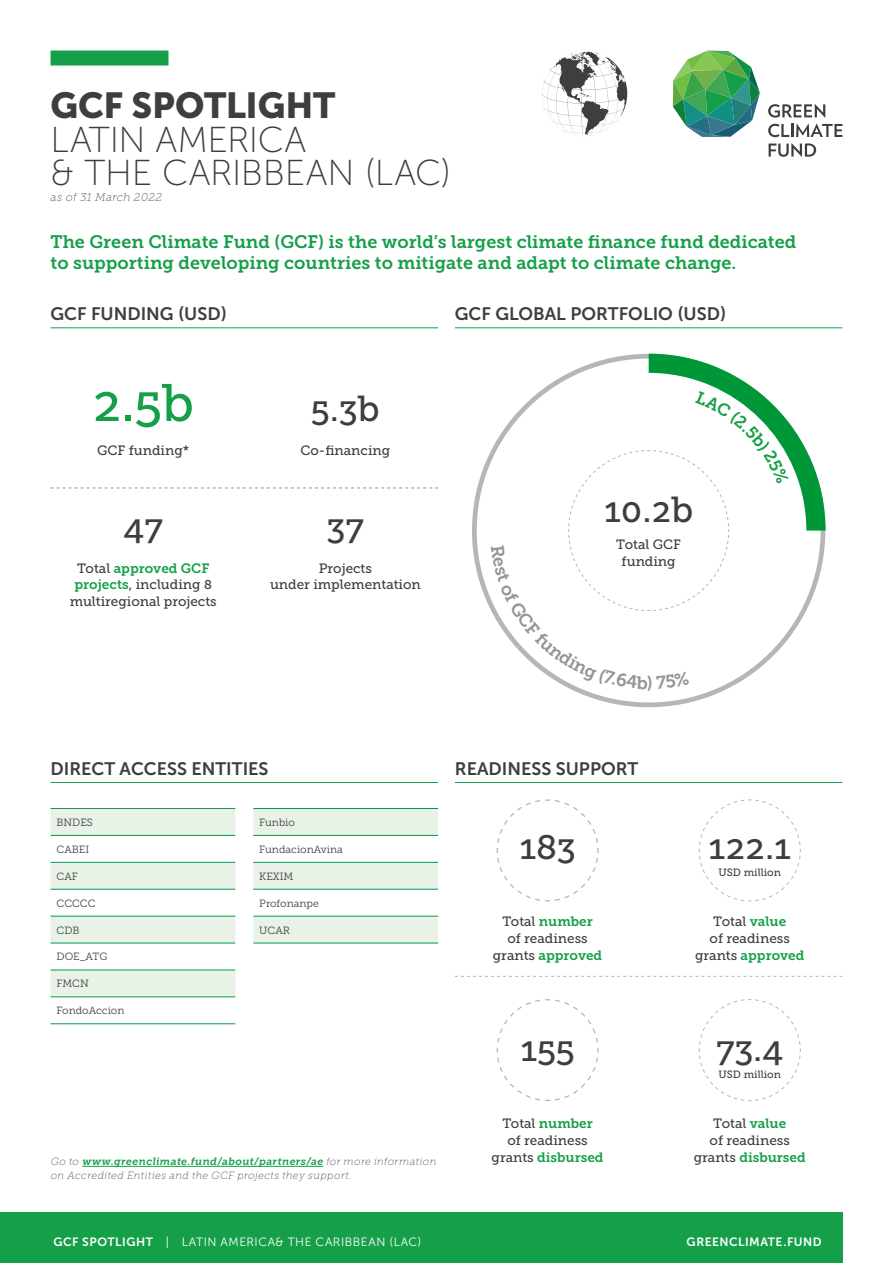
<style>
.page{position:relative;width:893px;height:1263px;background:#fff}
.page>*{position:absolute;margin:0;border:0;box-sizing:border-box;transform-origin:0 0}
.t1{font:52.5px "Museo Slab 500";color:#169f49}
.t2{font:36px/33px "Museo Sans 100";letter-spacing:-.01em;color:#3e3e3f}
.t3{font:36px "Museo Slab 500";color:#3e3e3f}
.t4{font:36px "Museo Sans 900";letter-spacing:-.01em;color:#3e3e3f}
.t5{font:18px/21px "Museo Slab 700";color:#169f49}
.t6{font:18px "Museo Sans 700";color:#3e3e3f}
.t7{font:13.5px/16.8px "Museo Slab 500";color:#3e3e3f;text-align:center}
.t8{font:12px "Museo Sans 300";letter-spacing:.045em;color:#fff}
.t9{font:12px "Museo Sans 700";letter-spacing:.04em;color:#fff}
.t10{font:italic 11.4px "Museo Slab 100";letter-spacing:.035em;color:#57585a}
.t11{font:italic 10.5px/13.5px "Museo Slab 100";letter-spacing:.035em;color:#57585a}
.Table_cells{font:10.5px "Museo Slab 300";color:#3e3e3f}
.t12{font:10.5px "Museo Slab 500";color:#3e3e3f}
.s1{font-family:"Museo Slab 700";color:#169f49}
.s2{font-family:"Museo Sans 700"}
</style>
<div class="page">
<svg style="left:541px;top:51px;width:87px;height:86px"></svg>
<div style="left:0;top:1212px;width:842px;height:51px;background:#169f49"></div>
<svg style="left:673px;top:51px;width:87px;height:86px"></svg>
<svg style="left:768px;top:104px;width:57px;height:14px"></svg>
<svg style="left:768px;top:124px;width:74px;height:13px"></svg>
<svg style="left:769px;top:143px;width:47px;height:14px"></svg>
<div style="left:51px;top:51px;width:117px;height:15px;background:#169f49"></div>
<svg style="left:472px;top:451px;width:250px;height:256px"></svg>
<hr style="left:51px;top:327px;width:387px;height:1px;background:#169f49">
<hr style="left:455px;top:782px;width:387px;height:1px;background:#169f49">
<hr style="left:455px;top:327px;width:387px;height:1px;background:#169f49">
<svg style="left:51px;top:488px;width:387px;height:1px"></svg>
<svg style="left:51px;top:809px;width:184px;height:187px"></svg>
<hr style="left:51px;top:835px;width:184px;height:1px;background:#009b51">
<hr style="left:51px;top:862px;width:184px;height:1px;background:#009b51">
<hr style="left:51px;top:889px;width:184px;height:1px;background:#009b51">
<hr style="left:51px;top:916px;width:184px;height:1px;background:#009b51">
<hr style="left:51px;top:943px;width:184px;height:1px;background:#009b51">
<hr style="left:51px;top:970px;width:184px;height:1px;background:#009b51">
<hr style="left:51px;top:996px;width:184px;height:1px;background:#009b51">
<hr style="left:51px;top:1023px;width:184px;height:1px;background:#009b51">
<hr style="left:51px;top:808px;width:184px;height:1px;background:#169f49">
<svg style="left:253px;top:809px;width:185px;height:134px"></svg>
<hr style="left:253px;top:808px;width:185px;height:1px;background:#009b51">
<hr style="left:253px;top:835px;width:185px;height:1px;background:#009b51">
<hr style="left:253px;top:862px;width:185px;height:1px;background:#009b51">
<hr style="left:253px;top:889px;width:185px;height:1px;background:#009b51">
<hr style="left:253px;top:916px;width:185px;height:1px;background:#009b51">
<hr style="left:253px;top:943px;width:185px;height:1px;background:#009b51">
<svg style="left:496px;top:799px;width:103px;height:103px"></svg>
<svg style="left:496px;top:999px;width:103px;height:102px"></svg>
<svg style="left:698px;top:799px;width:103px;height:103px"></svg>
<svg style="left:698px;top:999px;width:103px;height:102px"></svg>
<hr style="left:82px;top:1166px;width:241px;height:1px;background:#169f49">
<svg style="left:455px;top:976px;width:387px;height:1px"></svg>
<hr style="left:51px;top:782px;width:387px;height:1px;background:#169f49">
<svg style="left:491px;top:354px;width:335px;height:337px"></svg>
<h2 class="t4" style="left:51px;top:85px;width:286px">GCF SPOTLIGHT</h2>
<h1 class="t2" style="left:51px;top:123px;width:402px">LATIN AMERICA<br>&amp; THE CARIBBEAN (LAC)</h1>
<p class="t10" style="left:51px;top:191px;width:113px">as of 31 March 2022</p>
<p class="t5" style="left:51px;top:232px;width:747px">The Green Climate Fund (GCF) is the world’s largest climate finance fund dedicated to supporting developing countries to mitigate and adapt to climate change.</p>
<h3 class="t6" style="left:51px;top:304px;width:178px">GCF FUNDING (USD)</h3>
<h3 class="t6" style="left:455px;top:304px;width:273px">GCF GLOBAL PORTFOLIO (USD)</h3>
<p class="t1" style="left:92px;top:374px;width:103px">2.5b</p>
<p class="t7" style="left:97px;top:442px;width:94px">GCF funding*</p>
<p class="t3" style="left:123px;top:506px;width:41px">47</p>
<p class="t7" style="left:70px;top:560px;width:149px">Total <span class="s1">approved GCF projects</span>, including 8 multiregional projects</p>
<p class="t3" style="left:311px;top:388px;width:70px">5.3b</p>
<p class="t7" style="left:300px;top:442px;width:91px">Co-financing</p>
<p class="t3" style="left:327px;top:506px;width:39px">37</p>
<p class="t7" style="left:270px;top:560px;width:152px">Projects<br>under implementation</p>
<p class="t3" style="left:604px;top:489px;width:91px">10.2b</p>
<p class="t7" style="left:616px;top:536px;width:66px">Total GCF funding</p>
<h3 class="t6" style="left:51px;top:758px;width:220px">DIRECT ACCESS ENTITIES</h3>
<p class="Table_cells" style="left:57px;top:816px;width:38px">BNDES</p>
<p class="Table_cells" style="left:57px;top:843px;width:34px">CABEI</p>
<p class="Table_cells" style="left:57px;top:870px;width:23px">CAF</p>
<p class="Table_cells" style="left:57px;top:897px;width:40px">CCCCC</p>
<p class="Table_cells" style="left:57px;top:924px;width:24px">CDB</p>
<p class="Table_cells" style="left:57px;top:951px;width:52px">DOE_ATG</p>
<p class="Table_cells" style="left:57px;top:978px;width:34px">FMCN</p>
<p class="Table_cells" style="left:57px;top:1005px;width:69px">FondoAccion</p>
<p class="Table_cells" style="left:259px;top:816px;width:37px">Funbio</p>
<p class="Table_cells" style="left:259px;top:843px;width:85px">FundacionAvina</p>
<p class="Table_cells" style="left:259px;top:870px;width:36px">KEXIM</p>
<p class="Table_cells" style="left:259px;top:897px;width:61px">Profonanpe</p>
<p class="Table_cells" style="left:259px;top:924px;width:32px">UCAR</p>
<h3 class="t6" style="left:455px;top:758px;width:185px">READINESS SUPPORT</h3>
<p class="t3" style="left:519px;top:826px;width:58px">183</p>
<p class="t7" style="left:493px;top:913px;width:111px">Total <span class="s1">number<br></span>of readiness grants <span class="s1">approved</span></p>
<p class="t3" style="left:520px;top:1028px;width:56px">155</p>
<p class="t11" style="left:51px;top:1155px;width:387px">Go to <span class="s1">www.greenclimate.fund/about/partners/ae</span> for more information on Accredited Entities and the GCF projects they support.</p>
<p class="t7" style="left:492px;top:1115px;width:114px">Total <span class="s1">number<br></span>of readiness grants <span class="s1">disbursed</span></p>
<p class="t3" style="left:708px;top:826px;width:84px">122.1</p>
<p class="t12" style="left:718px;top:866px;width:64px">USD million</p>
<p class="t7" style="left:695px;top:913px;width:111px">Total <span class="s1">value<br></span>of readiness grants <span class="s1">approved</span></p>
<p class="t3" style="left:716px;top:1028px;width:69px">73.4</p>
<p class="t12" style="left:718px;top:1068px;width:64px">USD million</p>
<p class="t7" style="left:694px;top:1115px;width:114px">Total <span class="s1">value<br></span>of readiness grants <span class="s1">disbursed</span></p>
<p class="t8" style="left:54px;top:1235px;width:369px"><span class="s2">GCF SPOTLIGHT</span> | LATIN AMERICA&amp; The cARIBBEAN (LAC)</p>
<p class="t9" style="left:687px;top:1235px;width:136px">GREENCLIMATE.FUND</p>
</div>
